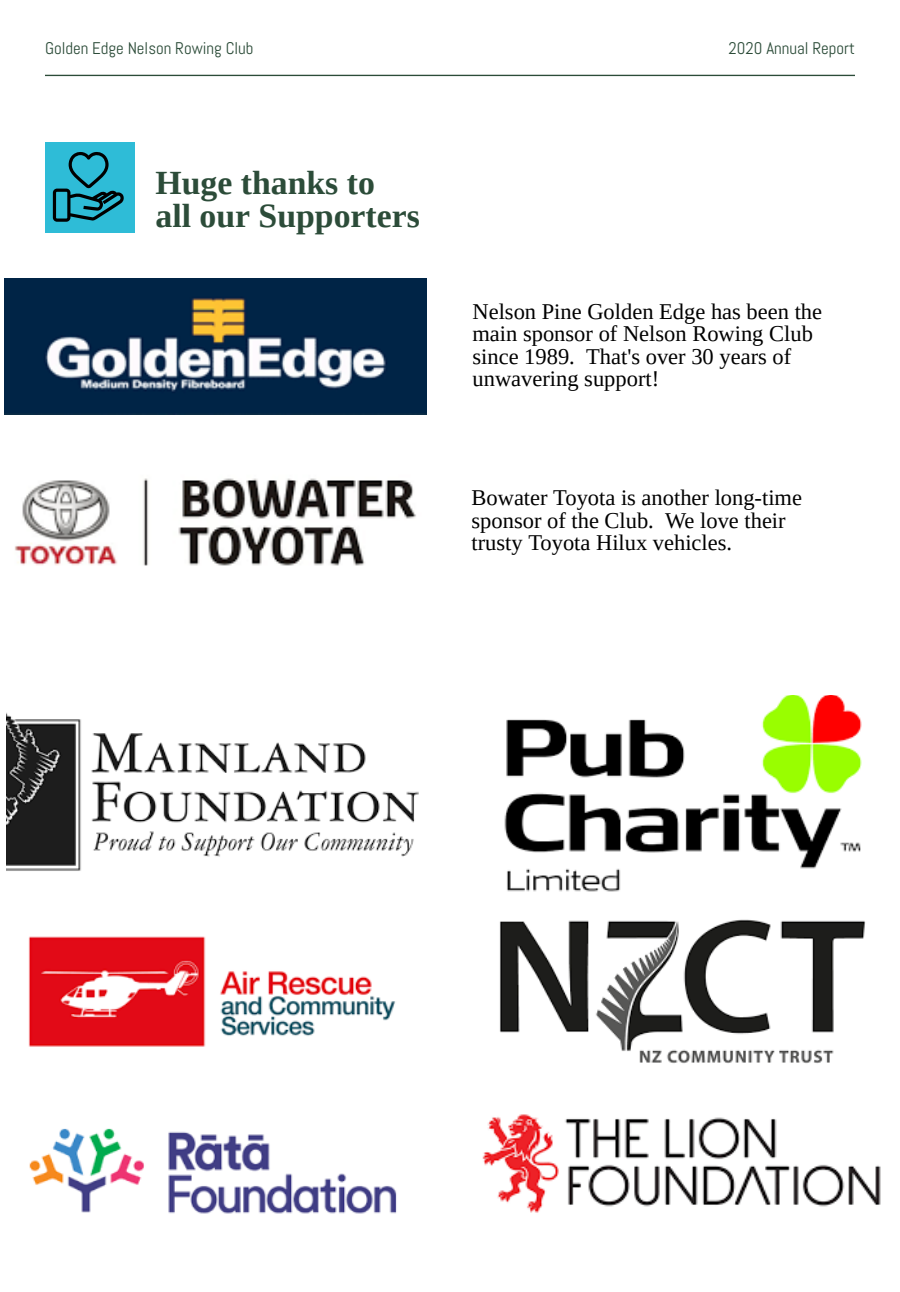
<style>
.page{position:relative;width:900px;height:1292px;background:#fff}
.page>*{position:absolute;margin:0;border:0;box-sizing:border-box;transform-origin:0 0}
.t1{font:700 33.75px "Tinos";color:#2c4c39}
.t2{font:22.5px/22.5px "Tinos";color:#000}
.t3{font:16.8px "Abel";color:#2c4c39}
</style>
<div class="page">
<hr style="left:45px;top:75px;width:810px;height:1px;background:#2c4c39">
<div style="left:45px;top:143px;width:90px;height:90px;background:#2ebcd7"></div>
<svg style="left:53px;top:152px;width:71px;height:70px"></svg>
<img style="left:4px;top:278px;width:422px;height:136px">
<img style="left:15px;top:478px;width:401px;height:88px">
<img style="left:7px;top:713px;width:411px;height:158px">
<img style="left:28px;top:936px;width:368px;height:111px">
<img style="left:29px;top:1128px;width:368px;height:86px">
<img style="left:499px;top:695px;width:367px;height:369px">
<img style="left:482px;top:1114px;width:399px;height:99px">
<p class="t3" style="left:45px;top:38px;width:210px">Golden Edge Nelson Rowing Club</p>
<p class="t3" style="left:729px;top:38px;width:128px">2020 Annual Report</p>
<p class="t1" style="left:156px;top:163px;width:221px">Huge thanks to</p>
<p class="t1" style="left:156px;top:197px;width:266px">all our Supporters</p>
<p class="t2" style="left:472px;top:300px;width:351px">Nelson Pine Golden Edge has been the</p>
<p class="t2" style="left:472px;top:322px;width:342px">main sponsor of Nelson Rowing Club</p>
<p class="t2" style="left:472px;top:345px;width:320px">since 1989. That's over 30 years of</p>
<p class="t2" style="left:472px;top:367px;width:188px">unwavering support!</p>
<p class="t2" style="left:472px;top:486px;width:332px">Bowater Toyota is another long-time sponsor of the Club. We love their</p>
<p class="t2" style="left:472px;top:531px;width:262px">trusty Toyota Hilux vehicles.</p>
</div>
